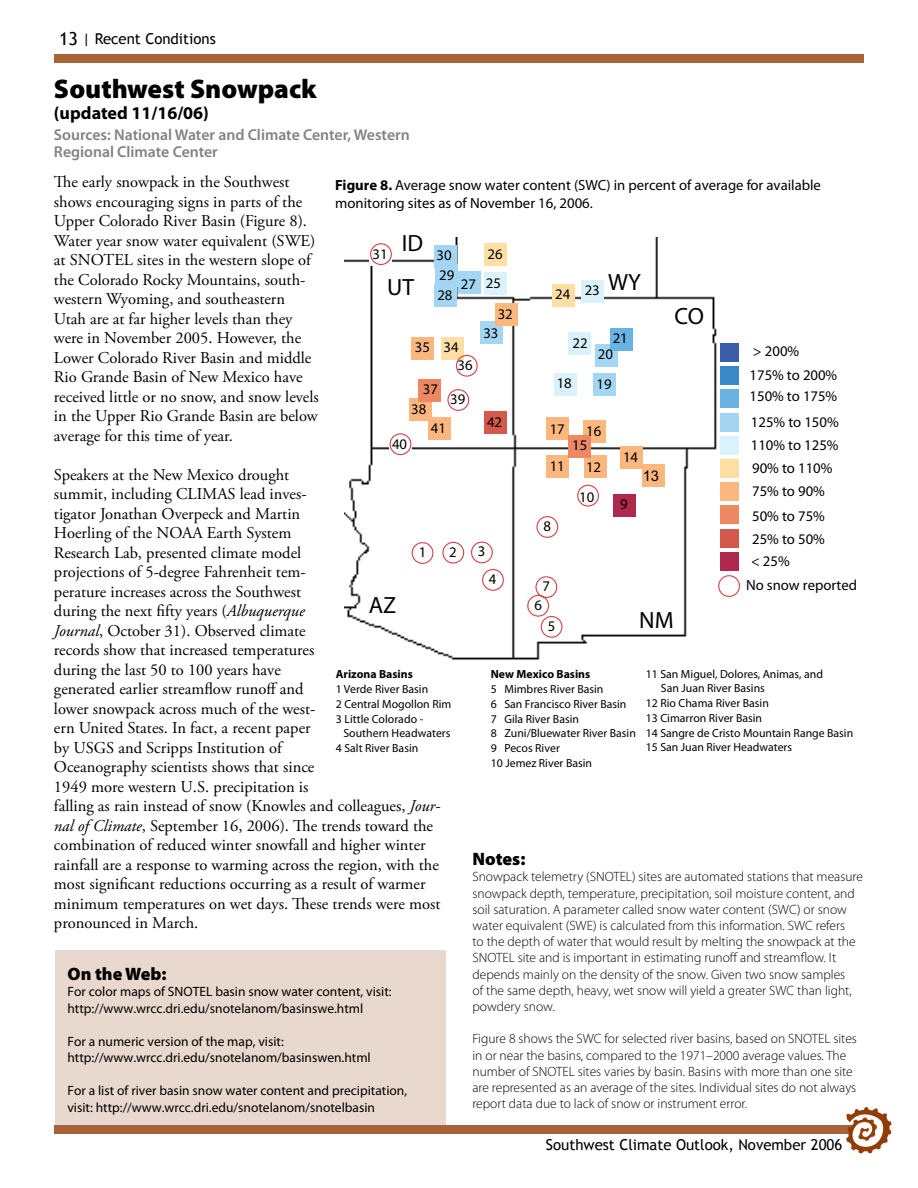
<style>
.page{position:relative;width:918px;height:1188px;background:#fff}
.page>*{position:absolute;margin:0;border:0;box-sizing:border-box;transform-origin:0 0}
.t1{font:900 27px "Myriad Pro";color:#000}
.t2{font:23.55px "Myriad Pro";color:#000}
.t3{font:700 18px "Myriad Pro";color:#000}
.t4{font:900 18px "Myriad Pro";color:#000}
.t5{font:16.5px/19.5px "Adobe Garamond Pro";color:#000}
.t6{font:600 15.75px/16.5px "Myriad Pro";color:#808284}
.t7{font:15px "Trebuchet MS";color:#000}
.t8{font:14.7px/23.1px "Myriad Pro";color:#000}
.t9{font:14.7px "Arial";color:#000}
.t10{font:300 13.5px/16.2px "Myriad Pro";color:#000}
.t11{font:13.5px/16.5px "Myriad Pro";color:#000}
.t12{font:11.85px/14.7px "Myriad Pro";color:#000}
.t13{font:700 11.85px "Myriad Pro";color:#000}
.s1{font-size:18px}
.s2{font-style:italic}
.s3{font-weight:700}
</style>
<div class="page">
<div style="left:55px;top:1126px;width:808px;height:7px;background:#a86338"></div>
<div style="left:54px;top:1125px;width:810px;height:9px;border:2px solid #a86338"></div>
<svg style="left:846px;top:1107px;width:46px;height:46px"></svg>
<div style="left:55px;top:55px;width:808px;height:7px;background:#a86338"></div>
<div style="left:54px;top:54px;width:810px;height:9px;border:2px solid #a86338"></div>
<div style="left:55px;top:950px;width:390px;height:175px;background:#e9d8cd"></div>
<img style="left:345px;top:237px;width:379px;height:423px">
<div style="left:583px;top:421px;width:23px;height:22px;background:#fbb77d"></div>
<div style="left:620px;top:446px;width:22px;height:23px;background:#fbb77d"></div>
<div style="left:642px;top:464px;width:23px;height:23px;background:#fbb77d"></div>
<div style="left:613px;top:494px;width:22px;height:22px;background:#af294d"></div>
<div style="left:584px;top:456px;width:23px;height:22px;background:#fbb77d"></div>
<div style="left:594px;top:374px;width:22px;height:22px;background:#a4d6f4"></div>
<div style="left:595px;top:344px;width:23px;height:22px;background:#a4d6f4"></div>
<div style="left:610px;top:329px;width:23px;height:22px;background:#69b3e3"></div>
<div style="left:369px;top:243px;width:23px;height:23px;background:#fff"></div>
<div style="left:582px;top:280px;width:22px;height:23px;background:#dbf2fd"></div>
<svg style="left:370px;top:243px;width:230px;height:395px"></svg>
<div style="left:720px;top:343px;width:19px;height:19px;background:#3c5daa"></div>
<div style="left:720px;top:552px;width:19px;height:19px;background:#af294d"></div>
<div style="left:720px;top:529px;width:19px;height:19px;background:#d4584b"></div>
<div style="left:720px;top:505px;width:19px;height:19px;background:#ed8863"></div>
<div style="left:720px;top:482px;width:19px;height:19px;background:#fbb77d"></div>
<div style="left:720px;top:459px;width:19px;height:19px;background:#ffdfa4"></div>
<div style="left:720px;top:436px;width:19px;height:19px;background:#dbf2fd"></div>
<div style="left:720px;top:413px;width:19px;height:19px;background:#a4d6f4"></div>
<div style="left:720px;top:389px;width:19px;height:19px;background:#69b3e3"></div>
<div style="left:720px;top:366px;width:19px;height:19px;background:#3989c9"></div>
<div style="left:718px;top:575px;width:22px;height:22px;border:1px solid #d63e42;border-radius:50%"></div>
<p class="t7" style="left:59px;top:30px;width:158px"><span class="s1">13</span> | Recent Conditions</p>
<h1 class="t1" style="left:54px;top:71px;width:264px">Southwest Snowpack</h1>
<p class="t3" style="left:54px;top:101px;width:156px">(updated 11/16/06)</p>
<p class="t6" style="left:54px;top:126px;width:357px">Sources: National Water and Climate Center, Western<br>Regional Climate Center</p>
<p class="t5" style="left:54px;top:173px;width:266px">The early snowpack in the Southwest shows encouraging signs in parts of the Upper Colorado River Basin (Figure 8).<br>Water year snow water equivalent (SWE) at SNOTEL sites in the western slope of the Colorado Rocky Mountains, south&shy;western Wyoming, and southeastern Utah are at far higher levels than they were in November 2005. However, the Lower Colorado River Basin and middle Rio Grande Basin of New Mexico have received little or no snow, and snow levels in the Upper Rio Grande Basin are below average for this time of year.</p>
<p class="t5" style="left:54px;top:466px;width:388px">Speakers at the New Mexico drought<br>summit, including CLIMAS lead inves-<br>tigator Jonathan Overpeck and Martin<br>Hoerling of the NOAA Earth System<br>Research Lab, presented climate model<br>projections of 5-degree Fahrenheit tem-<br>perature increases across the Southwest<br>during the next fifty years (<span class="s2">Albuquerque<br>Journal</span>, October 31). Observed climate<br>records show that increased temperatures<br>during the last 50 to 100 years have<br>generated earlier streamflow runoff and<br>lower snowpack across much of the west-<br>ern United States. In fact, a recent paper<br>by USGS and Scripps Institution of<br>Oceanography scientists shows that since<br>1949 more western U.S. precipitation is<br>falling as rain instead of snow (Knowles and colleagues, <span class="s2">Jour&shy;nal of Climate</span>, September 16, 2006). The trends toward the combination of reduced winter snowfall and higher winter rainfall are a response to warming across the region, with the most significant reductions occurring as a result of warmer minimum temperatures on wet days. These trends were most pronounced in March.</p>
<p class="t8" style="left:335px;top:176px;width:487px;line-height:17.7px"><span class="s3">Figure 8.</span> Average snow water content (SWC) in percent of average for available monitoring sites as of November 16, 2006.</p>
<h2 class="t2" style="left:402px;top:228px;width:23px">ID</h2>
<p class="t8" style="left:373px;top:242px;width:17px">31</p>
<p class="t8" style="left:486px;top:240px;width:18px;line-height:28.8px">26<br>25</p>
<p class="t8" style="left:437px;top:245px;width:19px;line-height:20.2px">30<br>29<br>28</p>
<h2 class="t2" style="left:608px;top:268px;width:34px">WY</h2>
<p class="t8" style="left:461px;top:272px;width:17px">27</p>
<h2 class="t2" style="left:387px;top:272px;width:28px">UT</h2>
<p class="t8" style="left:555px;top:280px;width:46px">24 23</p>
<p class="t8" style="left:573px;top:331px;width:17px">22</p>
<p class="t8" style="left:613px;top:326px;width:17px">21</p>
<h2 class="t2" style="left:675px;top:302px;width:31px">CO</h2>
<p class="t8" style="left:498px;top:303px;width:17px">32</p>
<p class="t8" style="left:483px;top:321px;width:17px">33</p>
<p class="t8" style="left:458px;top:338px;width:17px;line-height:17.5px;text-indent:-43px">35 34<br>36</p>
<p class="t8" style="left:411px;top:379px;width:28px;line-height:20.1px;text-indent:12px">37<br>38</p>
<p class="t8" style="left:450px;top:388px;width:17px">39</p>
<p class="t8" style="left:753px;top:340px;width:48px">&gt; 200%</p>
<p class="t8" style="left:598px;top:343px;width:17px">20</p>
<p class="t8" style="left:750px;top:363px;width:89px">175% to 200%</p>
<p class="t8" style="left:557px;top:371px;width:17px">18</p>
<p class="t8" style="left:596px;top:373px;width:17px">19</p>
<p class="t8" style="left:550px;top:417px;width:17px">17</p>
<p class="t8" style="left:750px;top:385px;width:89px">150% to 175%</p>
<p class="t8" style="left:751px;top:410px;width:89px">125% to 150%</p>
<p class="t8" style="left:487px;top:411px;width:17px">42</p>
<p class="t8" style="left:431px;top:417px;width:17px">41</p>
<p class="t8" style="left:586px;top:420px;width:17px">16</p>
<p class="t8" style="left:392px;top:432px;width:17px">40</p>
<p class="t8" style="left:751px;top:433px;width:89px">110% to 125%<br>90% to 110%<br>75% to 90%</p>
<p class="t8" style="left:752px;top:504px;width:74px">50% to 75%<br>25% to 50%</p>
<p class="t8" style="left:572px;top:434px;width:17px">15</p>
<p class="t8" style="left:623px;top:445px;width:17px">14</p>
<p class="t8" style="left:550px;top:454px;width:17px">11</p>
<p class="t8" style="left:586px;top:455px;width:17px">12</p>
<p class="t9" style="left:643px;top:466px;width:18px">13</p>
<p class="t8" style="left:579px;top:485px;width:17px">10</p>
<p class="t8" style="left:620px;top:493px;width:9px">9</p>
<p class="t8" style="left:544px;top:515px;width:9px">8</p>
<p class="t8" style="left:419px;top:541px;width:9px">1</p>
<p class="t8" style="left:449px;top:540px;width:9px">2</p>
<p class="t8" style="left:478px;top:540px;width:9px">3</p>
<p class="t8" style="left:746px;top:549px;width:113px;line-height:23.5px;text-indent:5px">&lt; 25%<br>No snow reported</p>
<p class="t8" style="left:489px;top:567px;width:9px">4</p>
<p class="t8" style="left:543px;top:575px;width:9px">7</p>
<h2 class="t2" style="left:369px;top:591px;width:29px">AZ</h2>
<p class="t8" style="left:534px;top:593px;width:9px">6</p>
<h2 class="t2" style="left:639px;top:605px;width:36px">NM</h2>
<p class="t8" style="left:548px;top:614px;width:9px">5</p>
<p class="t12" style="left:646px;top:666px;width:179px">11 San Miguel, Dolores, Animas, and</p>
<p class="t12" style="left:661px;top:681px;width:106px">San Juan River Basins</p>
<p class="t12" style="left:646px;top:696px;width:125px">12 Rio Chama River Basin</p>
<p class="t12" style="left:646px;top:710px;width:118px">13 Cimarron River Basin</p>
<p class="t12" style="left:646px;top:725px;width:209px">14 Sangre de Cristo Mountain Range Basin</p>
<p class="t12" style="left:646px;top:740px;width:148px">15 San Juan River Headwaters</p>
<p class="t13" style="left:336px;top:667px;width:78px">Arizona Basins</p>
<p class="t12" style="left:336px;top:682px;width:117px">1 Verde River Basin<br>2 Central Mogollon Rim<br>3 Little Colorado -</p>
<p class="t12" style="left:336px;top:726px;width:116px;text-indent:8px">Southern Headwaters<br>4 Salt River Basin</p>
<p class="t13" style="left:491px;top:667px;width:101px">New Mexico Basins</p>
<p class="t12" style="left:491px;top:682px;width:147px">5 Mimbres River Basin<br>6 San Francisco River Basin<br>7 Gila River Basin<br>8 Zuni/Bluewater River Basin<br>9 Pecos River<br>10 Jemez River Basin</p>
<p class="t4" style="left:472px;top:847px;width:54px">Notes:</p>
<p class="t10" style="left:472px;top:869px;width:392px">Snowpack telemetry (SNOTEL) sites are automated stations that measure snowpack depth, temperature, precipitation, soil moisture content, and soil saturation. A parameter called snow water content (SWC) or snow water equivalent (SWE) is calculated from this information. SWC refers<br>to the depth of water that would result by melting the snowpack at the SNOTEL site and is important in estimating runoff and streamflow. It depends mainly on the density of the snow. Given two snow samples<br>of the same depth, heavy, wet snow will yield a greater SWC than light, powdery snow.</p>
<p class="t10" style="left:472px;top:1031px;width:386px">Figure 8 shows the SWC for selected river basins, based on SNOTEL sites in or near the basins, compared to the 1971–2000 average values. The number of SNOTEL sites varies by basin. Basins with more than one site are represented as an average of the sites. Individual sites do not always report data due to lack of snow or instrument error.</p>
<p class="t4" style="left:67px;top:961px;width:101px">On the Web:</p>
<p class="t11" style="left:67px;top:983px;width:326px">For color maps of SNOTEL basin snow water content, visit: http://www.wrcc.dri.edu/snotelanom/basinswe.html</p>
<p class="t11" style="left:67px;top:1033px;width:305px">For a numeric version of the map, visit: http://www.wrcc.dri.edu/snotelanom/basinswen.html</p>
<p class="t11" style="left:67px;top:1082px;width:341px">For a list of river basin snow water content and precipitation, visit: http://www.wrcc.dri.edu/snotelanom/snotelbasin</p>
<p class="t7" style="left:546px;top:1135px;width:298px">Southwest Climate Outlook, November 2006</p>
</div>
